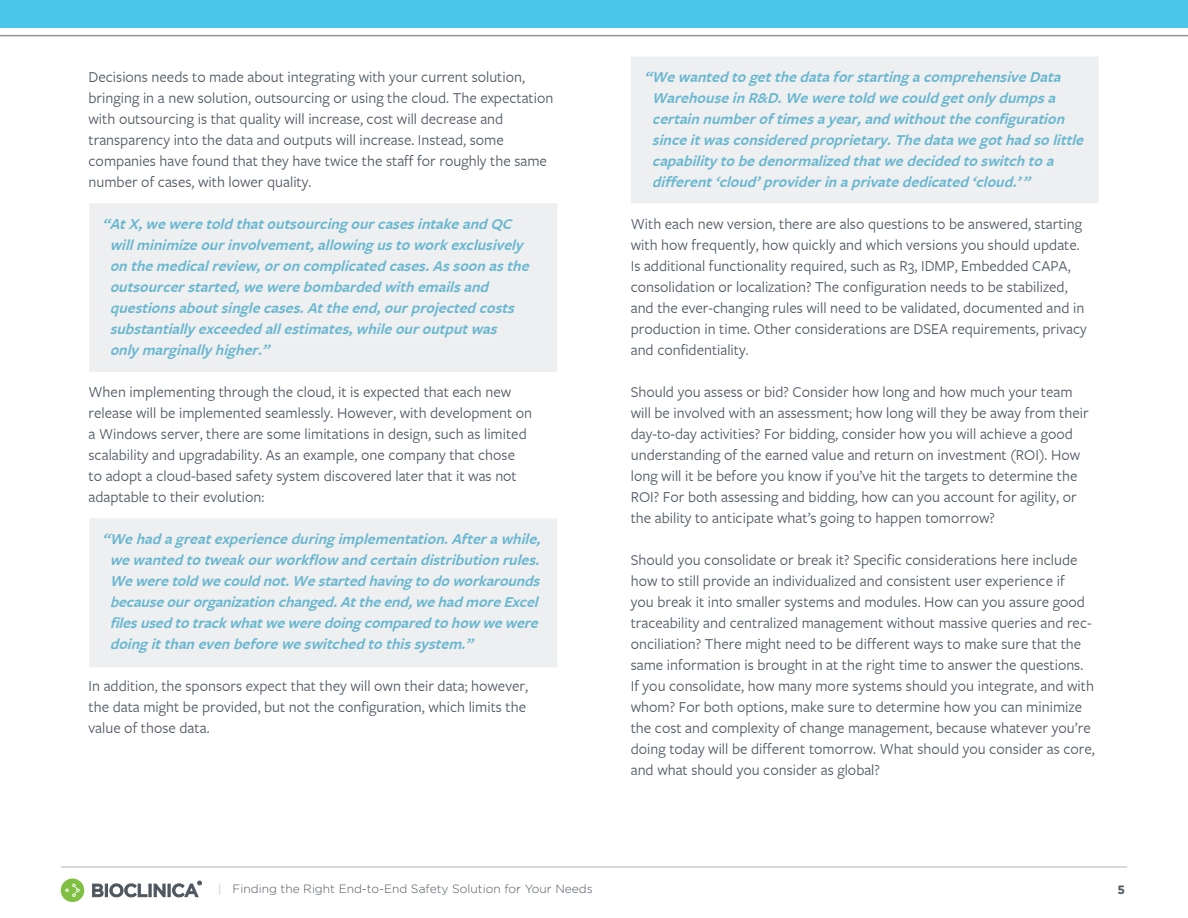
<style>
.page{position:relative;width:1188px;height:918px;background:#fff}
.page>*{position:absolute;margin:0;border:0;box-sizing:border-box;transform-origin:0 0}
.t1{font:15.75px/21px "Freight Sans Pro";color:#4e5760}
.t2{font:italic 600 15.75px/21px "Freight Sans Pro";color:#68b7d0}
.t3{font:300 12px "Gotham";color:#4e5760}
.t4{font:700 12px "Gotham";color:#4e5760}
.s1{color:#b2b7bb}
</style>
<div class="page">
<hr style="left:61px;top:867px;width:1066px;height:1px;background:#b2b7bb">
<div style="left:61px;top:879px;width:23px;height:23px;background:#7fbf41;border-radius:50%"></div>
<svg style="left:65px;top:884px;width:15px;height:13px"></svg>
<svg style="left:92px;top:881px;width:110px;height:16px"></svg>
<div style="left:0;top:0;width:1188px;height:28px;background:#4dc7e9"></div>
<hr style="left:0;top:35px;width:1188px;height:1px;background:#939598">
<div style="left:89px;top:203px;width:468px;height:169px;background:#eeeff1"></div>
<div style="left:89px;top:218px;width:425px;height:15px;background:#eeeff1"></div>
<div style="left:109px;top:239px;width:416px;height:15px;background:#eeeff1"></div>
<div style="left:109px;top:260px;width:422px;height:15px;background:#eeeff1"></div>
<div style="left:110px;top:281px;width:381px;height:14px;background:#eeeff1"></div>
<div style="left:109px;top:302px;width:408px;height:15px;background:#eeeff1"></div>
<div style="left:109px;top:323px;width:390px;height:15px;background:#eeeff1"></div>
<div style="left:109px;top:344px;width:163px;height:15px;background:#eeeff1"></div>
<div style="left:89px;top:518px;width:468px;height:149px;background:#eeeff1"></div>
<div style="left:89px;top:533px;width:454px;height:15px;background:#eeeff1"></div>
<div style="left:110px;top:554px;width:432px;height:11px;background:#eeeff1"></div>
<div style="left:109px;top:575px;width:433px;height:15px;background:#eeeff1"></div>
<div style="left:110px;top:596px;width:430px;height:15px;background:#eeeff1"></div>
<div style="left:109px;top:617px;width:431px;height:15px;background:#eeeff1"></div>
<div style="left:109px;top:638px;width:366px;height:15px;background:#eeeff1"></div>
<div style="left:631px;top:57px;width:468px;height:146px;background:#eeeff1"></div>
<div style="left:631px;top:71px;width:432px;height:15px;background:#eeeff1"></div>
<div style="left:651px;top:92px;width:407px;height:15px;background:#eeeff1"></div>
<div style="left:652px;top:113px;width:415px;height:15px;background:#eeeff1"></div>
<div style="left:651px;top:134px;width:435px;height:15px;background:#eeeff1"></div>
<div style="left:652px;top:155px;width:404px;height:15px;background:#eeeff1"></div>
<div style="left:652px;top:176px;width:380px;height:15px;background:#eeeff1"></div>
<p class="t1" style="left:89px;top:67px;width:466px">Decisions needs to made about integrating with your current solution, bringing in a new solution, outsourcing or using the cloud. The expectation with outsourcing is that quality will increase, cost will decrease and transparency into the data and outputs will increase. Instead, some companies have found that they have twice the staff for roughly the same number of cases, with lower quality.</p>
<p class="t2" style="left:110px;top:214px;width:425px;text-indent:-8px">“AtX,weweretold thatoutsourcing ourcasesintakeand QC willminimizeourinvolvement,allowing usto workexclusively on themedicalreview,oron complicated cases.Assoon asthe outsourcerstarted,wewerebombarded with emailsand questionsaboutsinglecases.Attheend,ourprojected costs substantially exceeded allestimates,whileouroutputwas only marginally higher.”</p>
<p class="t1" style="left:89px;top:382px;width:445px">When implementing through the cloud, it is expected that each new release will be implemented seamlessly. However, with development on a Windows server, there are some limitations in design, such as limited scalability and upgradability. As an example, one company that chose to adopt a cloud-based safety system discovered later that it was not adaptable to their evolution:</p>
<p class="t2" style="left:110px;top:529px;width:436px;text-indent:-8px">“Wehad agreatexperienceduring implementation.Afterawhile, wewanted to tweakourworkflow and certain distribution rules.<br>Weweretoldwecouldnot.Westartedhaving todoworkarounds becauseourorganizationchanged.Attheend,wehadmoreExcel filesusedtotrackwhatweweredoing comparedtohow wewere doing itthan even beforeweswitched to thissystem.”</p>
<p class="t1" style="left:89px;top:676px;width:441px;text-align:justify">In addition, the sponsors expect that they will own their data; however, the data might be provided, but not the configuration, which limits the value of those data.</p>
<p class="t2" style="left:652px;top:67px;width:437px;text-indent:-8px">“Wewanted to getthedataforstarting acomprehensiveData Warehousein R&amp;D.Weweretold wecould getonly dumpsa certain numberoftimesayear,and withouttheconfiguration sinceitwasconsidered proprietary.Thedatawegothad so little capability to bedenormalized thatwedecided to switch to a different‘cloud’providerin aprivatededicated ‘cloud.’”</p>
<p class="t1" style="left:631px;top:214px;width:458px">With each new version, there are also questions to be answered, starting with how frequently, how quickly and which versions you should update.<br>Is additional functionality required, such as R3, IDMP, Embedded CAPA, consolidation or localization? The configuration needs to be stabilized, and the ever-changing rules will need to be validated, documented and in production in time. Other considerations are DSEA requirements, privacy and confidentiality.</p>
<p class="t1" style="left:631px;top:382px;width:459px">Should you assess or bid? Consider how long and how much your team will be involved with an assessment; how long will they be away from their day-to-day activities? For bidding, consider how you will achieve a good understanding of the earned value and return on investment (ROI). How long will it be before you know if you’ve hit the targets to determine the ROI? For both assessing and bidding, how can you account for agility, or the ability to anticipate what’s going to happen tomorrow?</p>
<p class="t1" style="left:631px;top:550px;width:466px">Should you consolidate or break it? Specific considerations here include how to still provide an individualized and consistent user experience if<br>you break it into smaller systems and modules. How can you assure good traceability and centralized management without massive queries and rec&shy;onciliation? There might need to be different ways to make sure that the same information is brought in at the right time to answer the questions.<br>If you consolidate, how many more systems should you integrate, and with whom? For both options, make sure to determine how you can minimize the cost and complexity of change management, because whatever you’re doing today will be different tomorrow. What should you consider as core, and what should you consider as global?</p>
<p class="t3" style="left:218px;top:882px;width:376px"><span class="s1">|</span> Finding the Right End-to-End Safety Solution for Your Needs</p>
<p class="t4" style="left:1117px;top:883px;width:9px">5</p>
</div>
